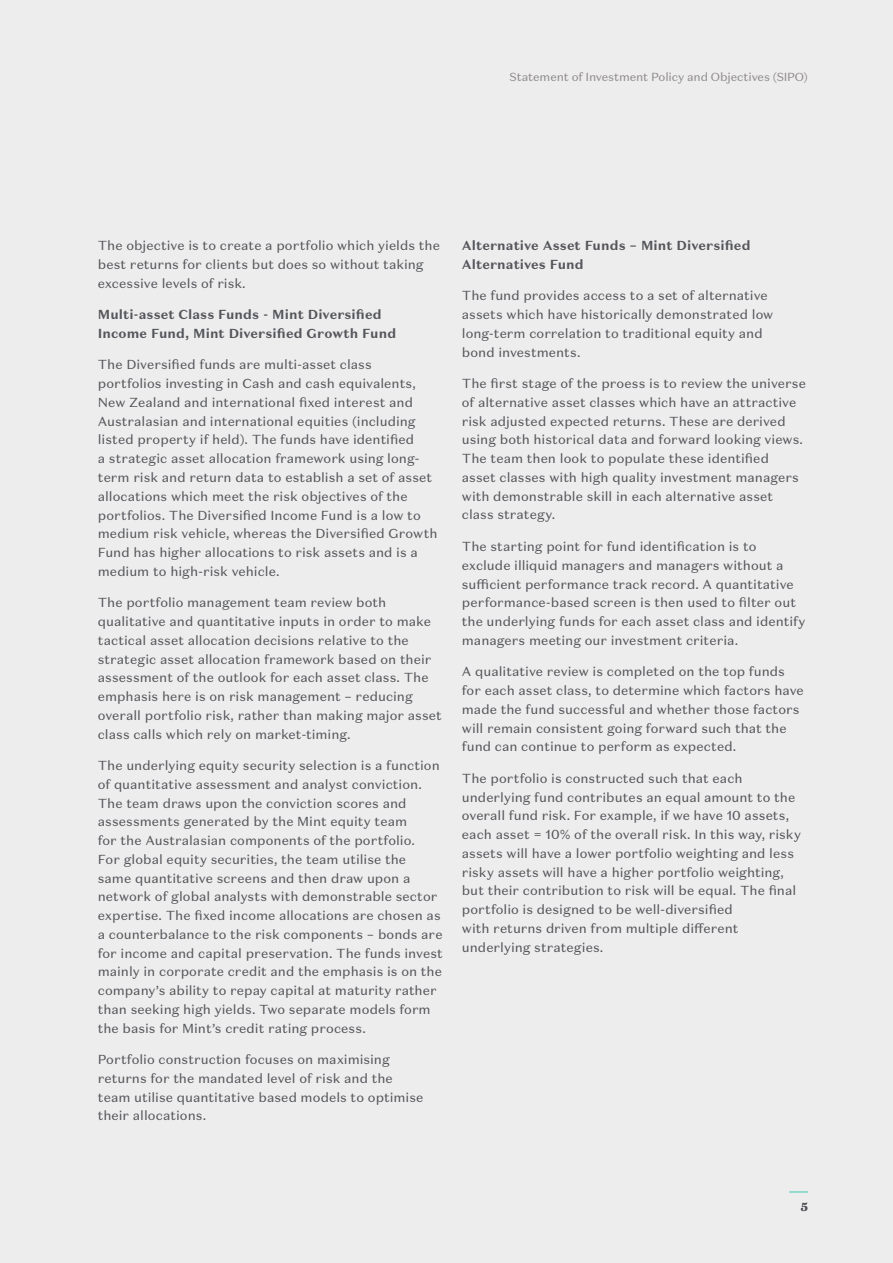
<style>
.page{position:relative;width:893px;height:1263px;background:#eeeded}
.page>*{position:absolute;margin:0;border:0;box-sizing:border-box;transform-origin:0 0}
.t1{font:13.05px/18.8px "Domaine Sans Text";letter-spacing:.005em;color:#54565b}
.t2{font:700 13.05px/18.8px "Domaine Sans Text";letter-spacing:.01em;color:#54565b}
.t3{font:11.7px "Domaine Sans Text";letter-spacing:-.015em;color:#8f8d8c}
.t4{font:700 11.7px "Domaine Text Test";color:#54565b}
</style>
<div class="page">
<svg style="left:789px;top:1191px;width:19px;height:2px"></svg>
<p class="t3" style="left:509px;top:70px;width:300px">Statement of Investment Policy and Objectives (SIPO)</p>
<p class="t1" style="left:98px;top:236px;width:344px">The objective is to create a portfolio which yields the best returns for clients but does so without taking excessive levels of risk.</p>
<p class="t2" style="left:98px;top:305px;width:300px">Multi-asset Class Funds - Mint Diversified<br>Income Fund, Mint Diversified Growth Fund</p>
<p class="t1" style="left:98px;top:355px;width:341px">The Diversified funds are multi-asset class portfolios investing in Cash and cash equivalents, New Zealand and international fixed interest and Australasian and international equities (including listed property if held). The funds have identified<br>a strategic asset allocation framework using long&shy;term risk and return data to establish a set of asset allocations which meet the risk objectives of the portfolios. The Diversified Income Fund is a low to medium risk vehicle, whereas the Diversified Growth Fund has higher allocations to risk assets and is a medium to high-risk vehicle.</p>
<p class="t1" style="left:98px;top:593px;width:346px">The portfolio management team review both qualitative and quantitative inputs in order to make tactical asset allocation decisions relative to the strategic asset allocation framework based on their assessment of the outlook for each asset class. The emphasis here is on risk management – reducing overall portfolio risk, rather than making major asset class calls which rely on market-timing.</p>
<p class="t1" style="left:98px;top:756px;width:347px">The underlying equity security selection is a function of quantitative assessment and analyst conviction.<br>The team draws upon the conviction scores and assessments generated by the Mint equity team<br>for the Australasian components of the portfolio.<br>For global equity securities, the team utilise the same quantitative screens and then draw upon a network of global analysts with demonstrable sector expertise. The fixed income allocations are chosen as a counterbalance to the risk components – bonds are for income and capital preservation. The funds invest mainly in corporate credit and the emphasis is on the company’s ability to repay capital at maturity rather than seeking high yields. Two separate models form the basis for Mint’s credit rating process.</p>
<p class="t1" style="left:98px;top:1050px;width:327px">Portfolio construction focuses on maximising returns for the mandated level of risk and the team utilise quantitative based models to optimise their allocations.</p>
<p class="t2" style="left:462px;top:236px;width:290px">Alternative Asset Funds – Mint Diversified<br>Alternatives Fund</p>
<p class="t1" style="left:462px;top:286px;width:313px">The fund provides access to a set of alternative assets which have historically demonstrated low long-term correlation to traditional equity and bond investments.</p>
<p class="t1" style="left:462px;top:374px;width:345px">The first stage of the proess is to review the universe of alternative asset classes which have an attractive risk adjusted expected returns. These are derived using both historical data and forward looking views.<br>The team then look to populate these identified asset classes with high quality investment managers with demonstrable skill in each alternative asset class strategy.</p>
<p class="t1" style="left:462px;top:537px;width:345px">The starting point for fund identification is to exclude illiquid managers and managers without a sufficient performance track record. A quantitative performance-based screen is then used to filter out the underlying funds for each asset class and identify managers meeting our investment criteria.</p>
<p class="t1" style="left:462px;top:662px;width:343px">A qualitative review is completed on the top funds for each asset class, to determine which factors have made the fund successful and whether those factors will remain consistent going forward such that the fund can continue to perform as expected.</p>
<p class="t1" style="left:462px;top:769px;width:341px">The portfolio is constructed such that each underlying fund contributes an equal amount to the overall fund risk. For example, if we have 10 assets, each asset = 10% of the overall risk. In this way, risky assets will have a lower portfolio weighting and less risky assets will have a higher portfolio weighting, but their contribution to risk will be equal. The final portfolio is designed to be well-diversified<br>with returns driven from multiple different underlying strategies.</p>
<p class="t4" style="left:801px;top:1199px;width:9px">5</p>
</div>
